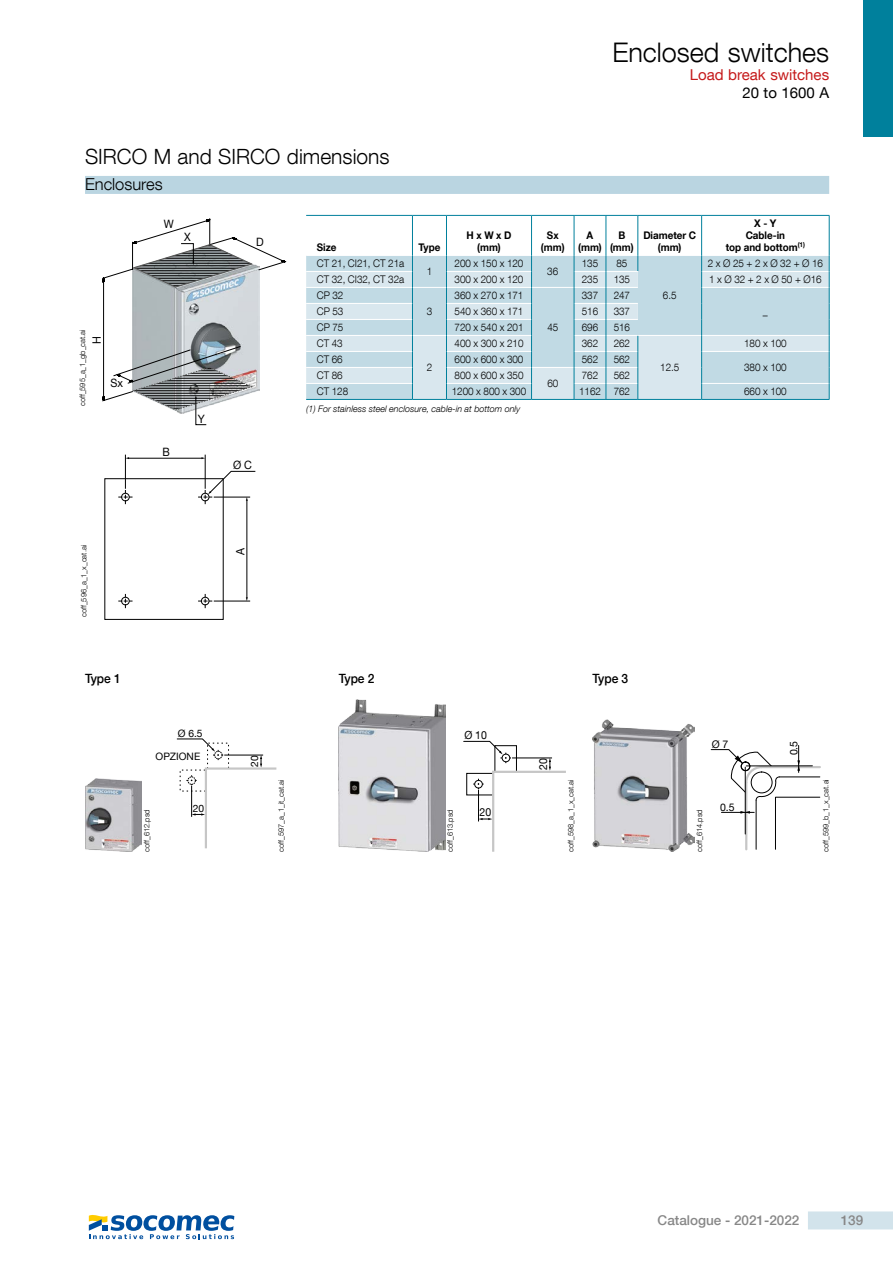
<style>
.page{position:relative;width:893px;height:1263px;background:#fff}
.page>*{position:absolute;margin:0;border:0;box-sizing:border-box;transform-origin:0 0}
.t1{font:300 27px "Helvetica Neue LT Com";color:#000}
.t2{font:300 21px "Helvetica Neue LT Com";color:#000}
.t3{font:300 16.5px "Helvetica Neue LT Com";color:#000}
.t4{font:15px "Helvetica Neue LT Com";color:#c51a1b}
.t5{font:15px "Helvetica Neue LT Com";color:#000}
.t6{font:500 13.5px "Helvetica Neue LT Com";color:#878787}
.t7{font:500 12.75px "Helvetica Neue LT Com";letter-spacing:-.005em;color:#000;scale:.94 1}
.t8{font:11.55px "Helvetica Neue LT Com";color:#000;scale:.94 1}
.t9{font:11.1px "Helvetica Neue LT Com";color:#000;scale:.94 1}
.t10{font:300 10.5px "Helvetica Neue LT Com";letter-spacing:-.005em;color:#000;scale:.94 1}
.t11{font:700 10.5px/12px "Helvetica Neue LT Com";letter-spacing:-.005em;color:#000;text-align:center;scale:.94 1}
.t12{font:10.5px "Helvetica Neue LT Com";color:#000}
.t13{font:10.2px "Helvetica Neue LT Com";color:#000}
.t14{font:italic 300 9px "Helvetica Neue LT Com";color:#000}
.t15{font:300 7.5px "Helvetica Neue LT Com";color:#000}
</style>
<div class="page">
<div style="left:808px;top:1211px;width:85px;height:18px;background:#d2e3eb"></div>
<div style="left:863px;top:0;width:30px;height:136px;background:#00809c"></div>
<div style="left:85px;top:176px;width:744px;height:18px;background:#bad5e1"></div>
<hr style="left:412px;top:399px;width:34px;height:1px;background:#00809c">
<hr style="left:531px;top:399px;width:43px;height:1px;background:#00809c">
<hr style="left:638px;top:399px;width:64px;height:1px;background:#00809c">
<hr style="left:306px;top:399px;width:106px;height:1px;background:#00809c">
<hr style="left:446px;top:399px;width:85px;height:1px;background:#00809c">
<hr style="left:574px;top:399px;width:32px;height:1px;background:#00809c">
<hr style="left:606px;top:399px;width:32px;height:1px;background:#00809c">
<svg style="left:306px;top:215px;width:524px;height:184px"></svg>
<hr style="left:702px;top:399px;width:127px;height:1px;background:#00809c">
<svg style="left:102px;top:218px;width:184px;height:207px"></svg>
<div style="left:104px;top:478px;width:120px;height:142px;border:1px solid #000"></div>
<hr style="left:205px;top:455px;width:1px;height:34px;background:#000">
<hr style="left:125px;top:455px;width:1px;height:34px;background:#000">
<hr style="left:214px;top:601px;width:36px;height:1px;background:#000">
<svg style="left:118px;top:594px;width:15px;height:14px"></svg>
<svg style="left:198px;top:594px;width:14px;height:14px"></svg>
<svg style="left:118px;top:490px;width:15px;height:14px"></svg>
<hr style="left:128px;top:458px;width:74px;height:1px;background:#000">
<hr style="left:247px;top:500px;width:1px;height:98px;background:#000">
<svg style="left:198px;top:471px;width:58px;height:33px"></svg>
<img style="left:85px;top:778px;width:57px;height:74px">
<img style="left:339px;top:700px;width:106px;height:152px">
<img style="left:592px;top:719px;width:103px;height:133px">
<svg style="left:177px;top:738px;width:99px;height:110px"></svg>
<svg style="left:463px;top:741px;width:103px;height:111px"></svg>
<svg style="left:711px;top:745px;width:110px;height:105px"></svg>
<svg style="left:89px;top:1215px;width:145px;height:24px"></svg>
<h2 class="t2" style="left:85px;top:144px;width:306px">SIRCO M and SIRCO dimensions</h2>
<h3 class="t3" style="left:85px;top:174px;width:79px">Enclosures</h3>
<p class="t8" style="left:164px;top:216px;width:12px">W</p>
<p class="t8" style="left:184px;top:230px;width:9px">X</p>
<p class="t8" style="left:256px;top:235px;width:10px">D</p>
<p class="t11" style="left:317px;top:241px;width:22px">Size</p>
<p class="t11" style="left:419px;top:241px;width:25px">Type</p>
<h1 class="t1" style="left:612px;top:36px;width:218px">Enclosed switches</h1>
<h3 class="t4" style="left:690px;top:65px;width:141px">Load break switches</h3>
<h3 class="t5" style="left:742px;top:83px;width:88px">20 to 1600 A</h3>
<p class="t11" style="left:467px;top:229px;width:49px">H x W x D (mm)</p>
<p class="t11" style="left:541px;top:229px;width:27px">Sx (mm)</p>
<p class="t11" style="left:578px;top:229px;width:27px">A (mm)</p>
<p class="t11" style="left:610px;top:229px;width:27px">B (mm)</p>
<p class="t11" style="left:643px;top:229px;width:58px">Diameter C (mm)</p>
<p class="t11" style="left:726px;top:217px;width:86px">X - Y<br>Cable-in<br>top and bottom<sup>(1)</sup></p>
<p class="t15" style="left:78px;top:406px;width:78px;rotate:-90deg">coff_595_a_1_gb_cat.ai</p>
<p class="t8" style="left:90px;top:344px;width:10px;rotate:-90deg">H</p>
<p class="t8" style="left:110px;top:376px;width:15px">Sx</p>
<p class="t15" style="left:79px;top:617px;width:74px;rotate:-90deg">coff_596_a_1_x_cat.ai</p>
<p class="t8" style="left:163px;top:445px;width:9px">B</p>
<p class="t8" style="left:198px;top:412px;width:9px">Y</p>
<p class="t8" style="left:233px;top:458px;width:22px">Ø C</p>
<p class="t8" style="left:233px;top:555px;width:9px;rotate:-90deg">A</p>
<p class="t10" style="left:708px;top:257px;width:124px">2 x Ø 25 + 2 x Ø 32 + Ø 16</p>
<p class="t10" style="left:317px;top:257px;width:95px">CT 21, CI21, CT 21a</p>
<p class="t10" style="left:455px;top:257px;width:75px">200 x 150 x 120</p>
<p class="t10" style="left:582px;top:257px;width:19px">135</p>
<p class="t10" style="left:616px;top:257px;width:13px">85</p>
<p class="t10" style="left:547px;top:265px;width:13px">36</p>
<p class="t10" style="left:427px;top:265px;width:7px">1</p>
<p class="t10" style="left:317px;top:273px;width:95px">CT 32, CI32, CT 32a</p>
<p class="t10" style="left:455px;top:273px;width:75px">300 x 200 x 120</p>
<p class="t10" style="left:582px;top:273px;width:19px">235</p>
<p class="t10" style="left:614px;top:273px;width:19px">135</p>
<p class="t10" style="left:709px;top:273px;width:121px">1 x Ø 32 + 2 x Ø 50 + Ø16</p>
<p class="t10" style="left:317px;top:289px;width:30px">CP 32</p>
<p class="t10" style="left:427px;top:305px;width:7px">3</p>
<p class="t10" style="left:455px;top:289px;width:75px">360 x 270 x 171</p>
<p class="t10" style="left:582px;top:289px;width:19px">337</p>
<p class="t10" style="left:614px;top:289px;width:19px">247</p>
<p class="t10" style="left:663px;top:289px;width:16px">6.5</p>
<p class="t10" style="left:317px;top:305px;width:30px">CP 53</p>
<p class="t10" style="left:455px;top:305px;width:75px">540 x 360 x 171</p>
<p class="t10" style="left:582px;top:305px;width:19px">516</p>
<p class="t10" style="left:614px;top:305px;width:19px">337</p>
<p class="t10" style="left:763px;top:305px;width:7px">_</p>
<p class="t10" style="left:317px;top:321px;width:30px">CP 75</p>
<p class="t10" style="left:455px;top:321px;width:75px">720 x 540 x 201</p>
<p class="t10" style="left:582px;top:321px;width:19px">696</p>
<p class="t10" style="left:614px;top:321px;width:19px">516</p>
<p class="t10" style="left:317px;top:337px;width:29px">CT 43</p>
<p class="t10" style="left:427px;top:361px;width:7px">2</p>
<p class="t10" style="left:547px;top:321px;width:13px">45</p>
<p class="t10" style="left:455px;top:337px;width:75px">400 x 300 x 210</p>
<p class="t10" style="left:582px;top:337px;width:19px">362</p>
<p class="t10" style="left:614px;top:337px;width:19px">262</p>
<p class="t10" style="left:744px;top:337px;width:47px">180 x 100</p>
<p class="t10" style="left:317px;top:353px;width:29px">CT 66</p>
<p class="t10" style="left:455px;top:353px;width:75px">600 x 600 x 300</p>
<p class="t10" style="left:582px;top:353px;width:19px">562</p>
<p class="t10" style="left:614px;top:353px;width:19px">562</p>
<p class="t10" style="left:660px;top:361px;width:22px">12.5</p>
<p class="t10" style="left:744px;top:361px;width:47px">380 x 100</p>
<p class="t10" style="left:317px;top:369px;width:29px">CT 86</p>
<p class="t10" style="left:455px;top:369px;width:75px">800 x 600 x 350</p>
<p class="t10" style="left:582px;top:369px;width:19px">762</p>
<p class="t10" style="left:614px;top:369px;width:19px">562</p>
<p class="t10" style="left:547px;top:377px;width:13px">60</p>
<p class="t10" style="left:317px;top:385px;width:35px">CT 128</p>
<p class="t10" style="left:452px;top:385px;width:81px">1200 x 800 x 300</p>
<p class="t10" style="left:579px;top:385px;width:56px">1162 762</p>
<p class="t10" style="left:744px;top:385px;width:47px">660 x 100</p>
<p class="t14" style="left:306px;top:403px;width:216px">(1) For stainless steel enclosure, cable-in at bottom only</p>
<p class="t7" style="left:85px;top:670px;width:39px">Type 1</p>
<p class="t7" style="left:339px;top:670px;width:39px">Type 2</p>
<p class="t7" style="left:592px;top:670px;width:39px">Type 3</p>
<p class="t13" style="left:178px;top:727px;width:26px">Ø 6.5</p>
<p class="t13" style="left:156px;top:750px;width:46px">OPZIONE</p>
<p class="t13" style="left:248px;top:766px;width:13px;rotate:-90deg">20</p>
<p class="t9" style="left:464px;top:728px;width:25px">Ø 10</p>
<p class="t9" style="left:536px;top:770px;width:14px;rotate:-90deg">20</p>
<p class="t15" style="left:277px;top:852px;width:74px;rotate:-90deg">coff_597_a_1_it_cat.ai</p>
<p class="t15" style="left:566px;top:852px;width:74px;rotate:-90deg">coff_598_a_1_x_cat.ai</p>
<p class="t13" style="left:193px;top:802px;width:13px">20</p>
<p class="t9" style="left:480px;top:805px;width:14px">20</p>
<p class="t15" style="left:142px;top:852px;width:44px;rotate:-90deg">coff_612.psd</p>
<p class="t15" style="left:446px;top:852px;width:44px;rotate:-90deg">coff_613.psd</p>
<p class="t15" style="left:695px;top:852px;width:44px;rotate:-90deg">coff_614.psd</p>
<p class="t12" style="left:712px;top:737px;width:18px">Ø 7</p>
<p class="t12" style="left:787px;top:755px;width:16px;rotate:-90deg">0.5</p>
<p class="t12" style="left:720px;top:800px;width:16px">0.5</p>
<p class="t15" style="left:821px;top:852px;width:74px;rotate:-90deg">coff_599_b_1_x_cat.ai</p>
<p class="t6" style="left:658px;top:1212px;width:143px">Catalogue - 2021-2022</p>
<p class="t6" style="left:841px;top:1212px;width:24px">139</p>
</div>
